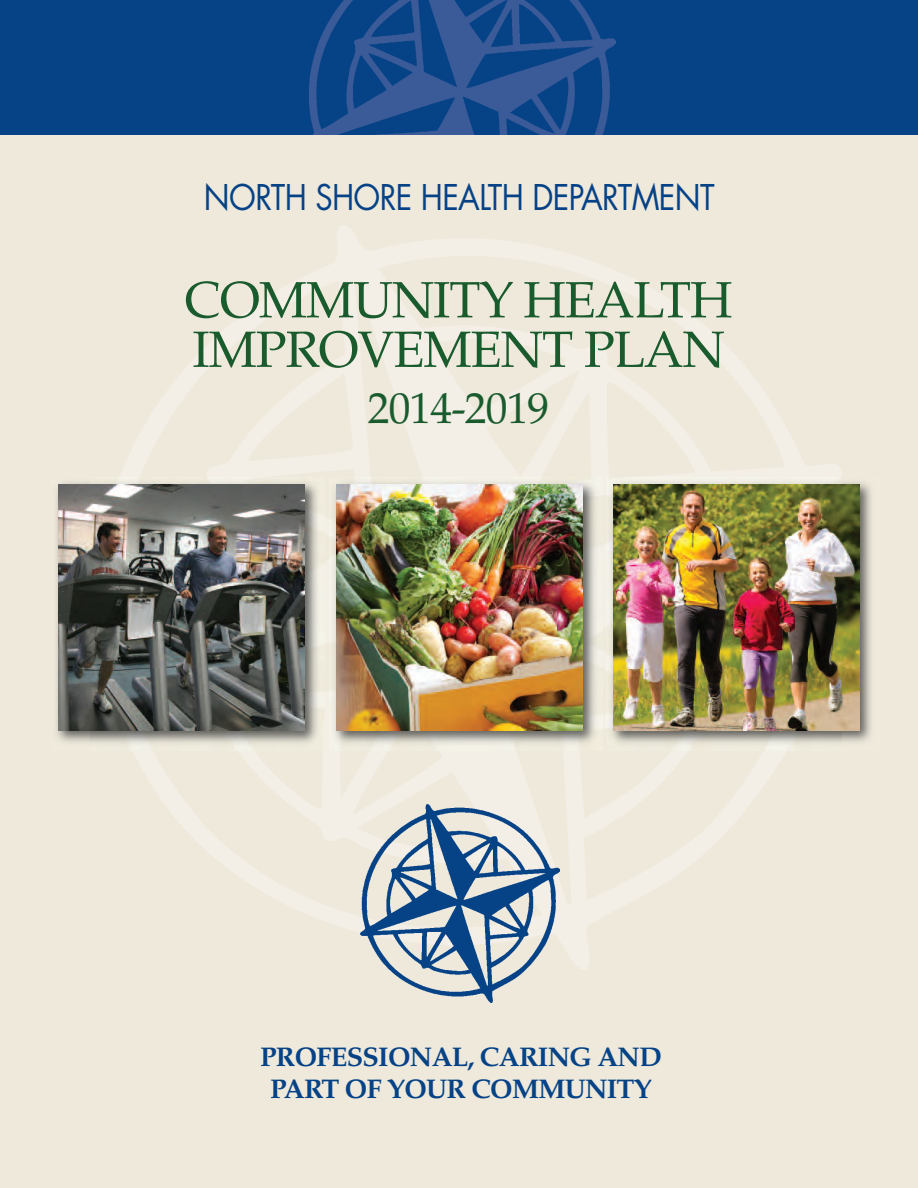
<style>
.page{position:relative;width:918px;height:1188px;background:#fff}
.page>*{position:absolute;margin:0;border:0;box-sizing:border-box;transform-origin:0 0}
.t1{font:51px/49.5px "Palatino";letter-spacing:-.02em;color:#1a5b2e}
.t2{font:43.5px "Palatino";letter-spacing:-.02em;color:#1a5b2e}
.t3{font:34.5px "Futura";letter-spacing:-.02em;color:#054286;scale:.9 1}
.t4{font:700 27px/31.5px "Palatino";letter-spacing:-.025em;color:#054286;text-align:center}
</style>
<div class="page">
<div style="left:0;top:130px;width:917px;height:1058px;background:#eee9db"></div>
<div style="left:0;top:0;width:918px;height:135px;background:#054286"></div>
<img style="left:309px;top:0;width:306px;height:135px">
<img style="left:120px;top:225px;width:721px;height:745px">
<img style="left:361px;top:805px;width:198px;height:198px">
<img style="left:329px;top:477px;width:273px;height:273px">
<img style="left:336px;top:484px;width:247px;height:247px">
<img style="left:606px;top:477px;width:265px;height:273px">
<img style="left:613px;top:484px;width:247px;height:247px">
<img style="left:56px;top:477px;width:268px;height:273px">
<img style="left:58px;top:484px;width:247px;height:247px">
<p class="t3" style="left:204px;top:181px;width:569px">NORTH SHORE HEALTH DEPARTMENT</p>
<h1 class="t1" style="left:185px;top:281px;width:549px">COMMUNITY HEALTH<br>IMPROVEMENT PLAN</h1>
<h2 class="t2" style="left:368px;top:392px;width:183px">2014-2019</h2>
<p class="t4" style="left:260px;top:1044px;width:403px">PROFESSIONAL, CARING AND<br>PART OF YOUR COMMUNITY</p>
</div>
